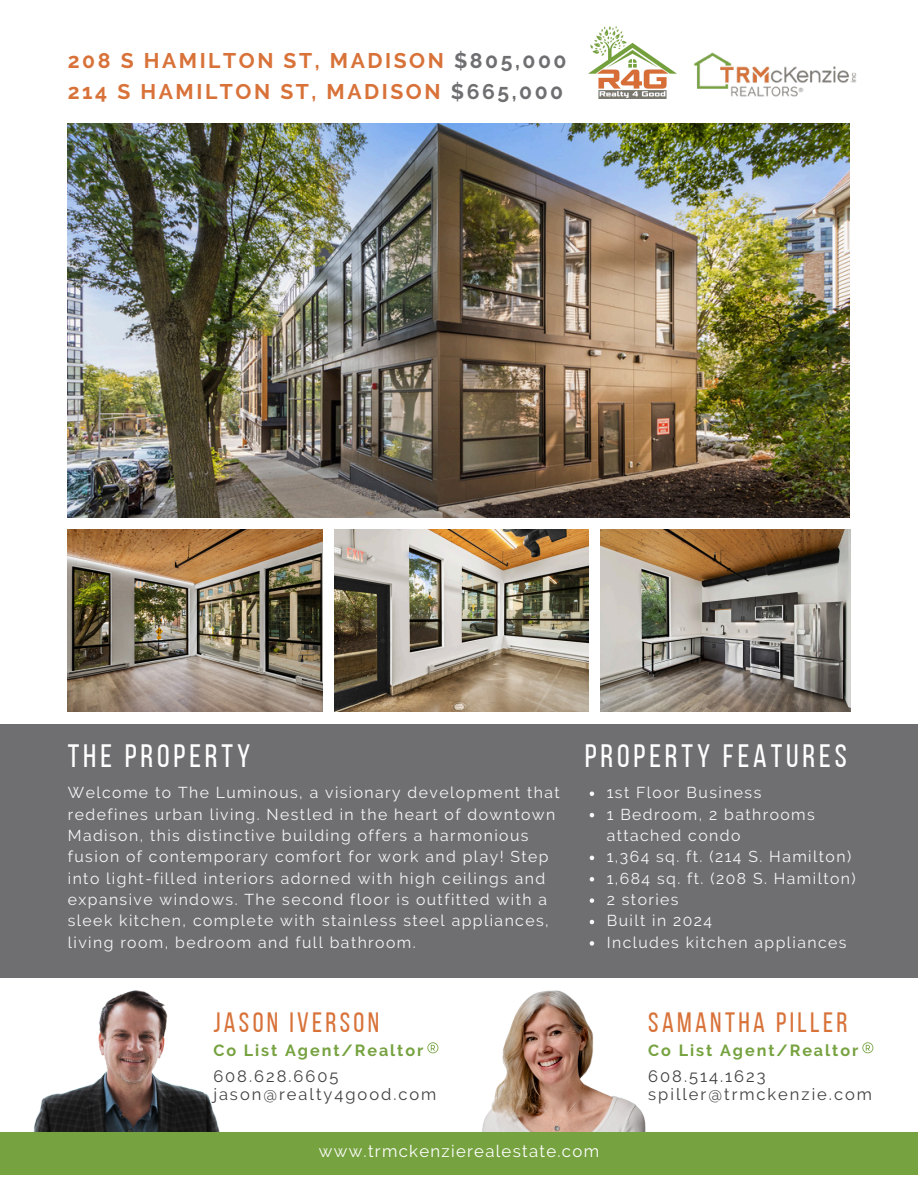
<style>
.page{position:relative;width:918px;height:1188px;background:#fff}
.page>*{position:absolute;margin:0;border:0;box-sizing:border-box;transform-origin:0 0}
.t1{font:32.25px "Bebas Neue";letter-spacing:.12em;color:#fff}
.t2{font:27.9px "Bebas Neue";letter-spacing:.12em;color:#d87239}
.t3{font:700 21.15px "Raleway";letter-spacing:.12em;color:#d87239}
.t4{font:16.8px "Raleway";letter-spacing:.075em;color:#fff}
.t5{font:16.5px "Raleway";letter-spacing:.12em;color:#414042}
.t6{font:700 16.2px "Raleway";letter-spacing:.12em;color:#76a240}
.t7{font:15.75px/21.3px "Raleway";letter-spacing:.09em;color:#f6f6f6}
.s1{color:#6f6f72}
</style>
<div class="page">
<img style="left:68px;top:124px;width:782px;height:394px">
<img style="left:68px;top:530px;width:254px;height:182px">
<img style="left:334px;top:530px;width:254px;height:182px">
<img style="left:600px;top:530px;width:250px;height:182px">
<img style="left:693px;top:52px;width:164px;height:45px">
<img style="left:20px;top:977px;width:213px;height:155px">
<img style="left:477px;top:977px;width:171px;height:155px">
<div style="left:0;top:724px;width:918px;height:253px;background:#6f6f72"></div>
<div style="left:0;top:1132px;width:918px;height:43px;background:#76a240"></div>
<img style="left:588px;top:26px;width:89px;height:72px">
<svg style="left:427px;top:1042px;width:11px;height:11px"></svg>
<svg style="left:590px;top:791px;width:4px;height:5px"></svg>
<svg style="left:590px;top:813px;width:4px;height:4px"></svg>
<svg style="left:590px;top:856px;width:4px;height:4px"></svg>
<svg style="left:590px;top:877px;width:4px;height:4px"></svg>
<svg style="left:590px;top:898px;width:4px;height:5px"></svg>
<svg style="left:590px;top:920px;width:4px;height:4px"></svg>
<svg style="left:590px;top:941px;width:4px;height:5px"></svg>
<svg style="left:862px;top:1042px;width:11px;height:11px"></svg>
<p class="t3" style="left:68px;top:48px;width:500px">208 S HAMILTON ST, MADISON <span class="s1">$805,000</span></p>
<p class="t3" style="left:68px;top:79px;width:497px">214 S HAMILTON ST, MADISON <span class="s1">$665,000</span></p>
<p class="t1" style="left:68px;top:742px;width:184px">THE PROPERTY</p>
<p class="t1" style="left:585px;top:742px;width:263px">PROPERTY FEATURES</p>
<p class="t7" style="left:68px;top:782px;width:493px">Welcome to The Luminous, a visionary development that redefines urban living. Nestled in the heart of downtown Madison, this distinctive building offers a harmonious fusion of contemporary comfort for work and play! Step into light-filled interiors adorned with high ceilings and expansive windows. The second floor is outfitted with a sleek kitchen, complete with stainless steel appliances, living room, bedroom and full bathroom.</p>
<p class="t7" style="left:607px;top:782px;width:156px">1st Floor Business</p>
<p class="t7" style="left:607px;top:803px;width:210px">1 Bedroom, 2 bathrooms attached condo</p>
<p class="t7" style="left:607px;top:846px;width:246px">1,364 sq. ft. (214 S. Hamilton)</p>
<h2 class="t7" style="left:607px;top:868px;width:251px">1,684 sq. ft. (208 S. Hamilton)</h2>
<h4 class="t7" style="left:607px;top:889px;width:73px">2 stories</h4>
<p class="t7" style="left:607px;top:910px;width:107px">Built in 2024</p>
<p class="t7" style="left:607px;top:932px;width:241px">Includes kitchen appliances</p>
<h1 class="t2" style="left:213px;top:1012px;width:167px">JASON IVERSON</h1>
<p class="t6" style="left:213px;top:1041px;width:212px">Co List Agent/Realtor</p>
<p class="t5" style="left:213px;top:1066px;width:127px">608.628.6605</p>
<p class="t5" style="left:213px;top:1084px;width:225px">jason@realty4good.com</p>
<p class="t4" style="left:319px;top:1141px;width:282px">www.trmckenzierealestate.com</p>
<p class="t2" style="left:648px;top:1012px;width:201px">SAMANTHA PILLER</p>
<h2 class="t6" style="left:648px;top:1041px;width:212px">Co List Agent/Realtor</h2>
<h4 class="t5" style="left:648px;top:1066px;width:119px">608.514.1623</h4>
<p class="t5" style="left:648px;top:1084px;width:225px">spiller@trmckenzie.com</p>
</div>
